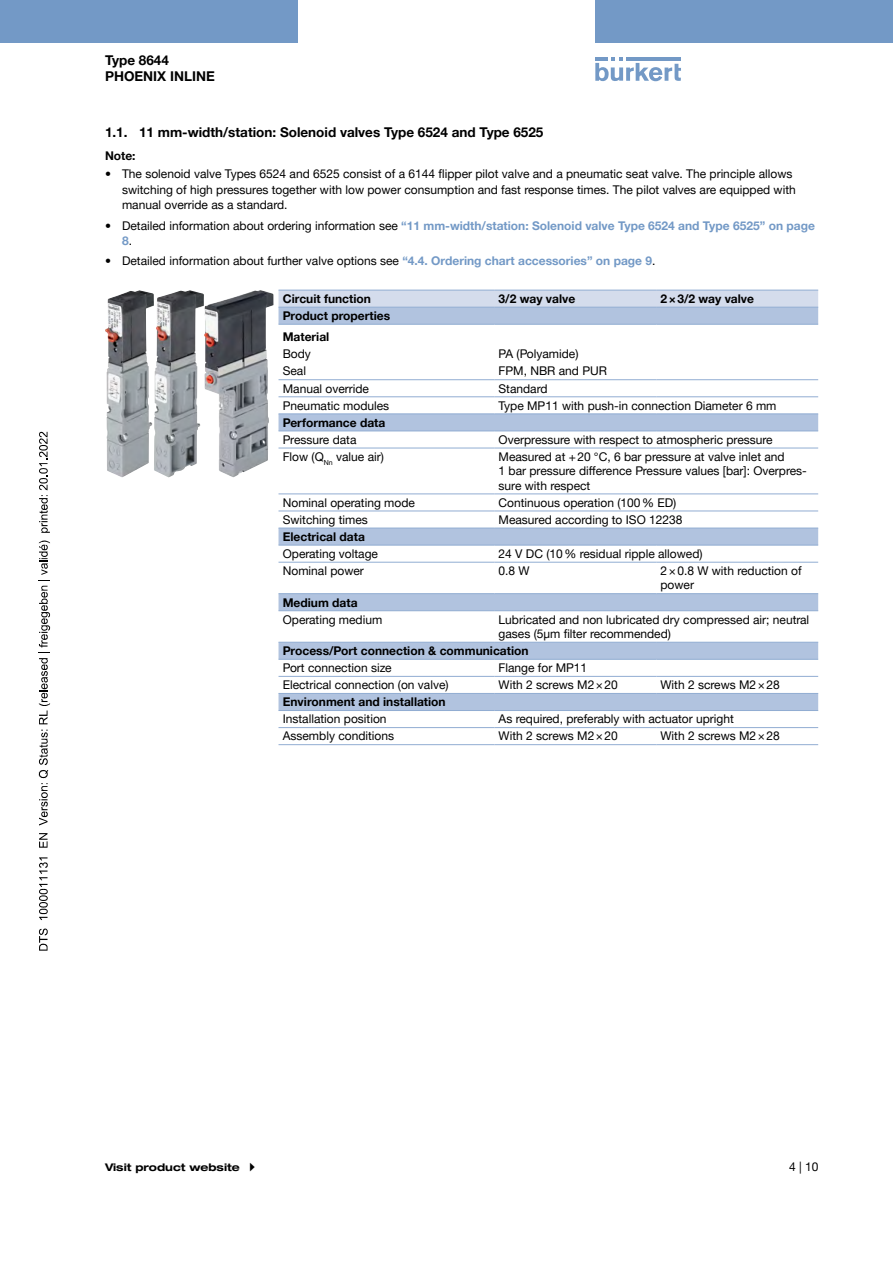
<style>
.page{position:relative;width:893px;height:1263px;background:#fff}
.page>*{position:absolute;margin:0;border:0;box-sizing:border-box;transform-origin:0 0}
.t1{font:700 13.5px/16.2px "Helvetica Neue LTW1 G";color:#000}
.t2{font:12px/14.4px "Helvetica Neue LTW1 G";color:#000}
.t3{font:700 12px/21.3px "Helvetica Neue LTW1 G";color:#000}
.t4{font:700 12px/15.8px "Helvetica Neue LTW1 G";color:#7399c6}
.t5{font:700 expanded 10.5px "Helvetica Neue LTW1 G";color:#000}
.s1{font-weight:400;color:#000}
.s2{font-weight:700;color:#7399c6}
</style>
<div class="page">
<svg style="left:595px;top:57px;width:86px;height:24px"></svg>
<hr style="left:626px;top:57px;width:55px;height:4px;background:#7399c6">
<div style="left:0;top:0;width:298px;height:42px;background:#7399c6"></div>
<div style="left:595px;top:0;width:298px;height:42px;background:#7399c6"></div>
<img style="left:105px;top:290px;width:168px;height:187px">
<div style="left:279px;top:291px;width:539px;height:16px;background:#d4dcec"></div>
<svg style="left:279px;top:308px;width:539px;height:402px"></svg>
<hr style="left:494px;top:676px;width:162px;height:1px;background:#91add2">
<hr style="left:656px;top:676px;width:162px;height:1px;background:#91add2">
<hr style="left:279px;top:727px;width:215px;height:1px;background:#91add2">
<hr style="left:494px;top:727px;width:162px;height:1px;background:#91add2">
<hr style="left:656px;top:727px;width:162px;height:1px;background:#91add2">
<hr style="left:279px;top:744px;width:215px;height:1px;background:#91add2">
<hr style="left:494px;top:744px;width:162px;height:1px;background:#91add2">
<hr style="left:656px;top:744px;width:162px;height:1px;background:#91add2">
<hr style="left:279px;top:593px;width:215px;height:1px;background:#91add2">
<hr style="left:494px;top:593px;width:162px;height:1px;background:#91add2">
<hr style="left:656px;top:593px;width:162px;height:1px;background:#91add2">
<hr style="left:279px;top:659px;width:215px;height:1px;background:#91add2">
<hr style="left:494px;top:659px;width:162px;height:1px;background:#91add2">
<hr style="left:656px;top:659px;width:162px;height:1px;background:#91add2">
<hr style="left:279px;top:693px;width:215px;height:1px;background:#91add2">
<hr style="left:494px;top:693px;width:162px;height:1px;background:#91add2">
<hr style="left:656px;top:693px;width:162px;height:1px;background:#91add2">
<hr style="left:279px;top:710px;width:215px;height:1px;background:#91add2">
<hr style="left:494px;top:710px;width:162px;height:1px;background:#91add2">
<hr style="left:656px;top:710px;width:162px;height:1px;background:#91add2">
<hr style="left:279px;top:431px;width:215px;height:1px;background:#91add2">
<hr style="left:494px;top:431px;width:162px;height:1px;background:#91add2">
<hr style="left:656px;top:431px;width:162px;height:1px;background:#91add2">
<hr style="left:279px;top:448px;width:215px;height:1px;background:#91add2">
<hr style="left:494px;top:448px;width:162px;height:1px;background:#91add2">
<hr style="left:656px;top:448px;width:162px;height:1px;background:#91add2">
<hr style="left:279px;top:545px;width:215px;height:1px;background:#91add2">
<hr style="left:494px;top:545px;width:162px;height:1px;background:#91add2">
<hr style="left:656px;top:545px;width:162px;height:1px;background:#91add2">
<hr style="left:279px;top:610px;width:215px;height:1px;background:#91add2">
<hr style="left:494px;top:610px;width:162px;height:1px;background:#91add2">
<hr style="left:656px;top:610px;width:162px;height:1px;background:#91add2">
<hr style="left:279px;top:379px;width:215px;height:1px;background:#91add2">
<hr style="left:494px;top:379px;width:162px;height:1px;background:#91add2">
<hr style="left:656px;top:379px;width:162px;height:1px;background:#91add2">
<hr style="left:279px;top:396px;width:215px;height:1px;background:#91add2">
<hr style="left:494px;top:396px;width:162px;height:1px;background:#91add2">
<hr style="left:656px;top:396px;width:162px;height:1px;background:#91add2">
<hr style="left:279px;top:414px;width:215px;height:1px;background:#91add2">
<hr style="left:494px;top:414px;width:162px;height:1px;background:#91add2">
<hr style="left:656px;top:414px;width:162px;height:1px;background:#91add2">
<hr style="left:279px;top:494px;width:215px;height:1px;background:#91add2">
<hr style="left:494px;top:494px;width:162px;height:1px;background:#91add2">
<hr style="left:656px;top:494px;width:162px;height:1px;background:#91add2">
<hr style="left:279px;top:511px;width:215px;height:1px;background:#91add2">
<hr style="left:494px;top:511px;width:162px;height:1px;background:#91add2">
<hr style="left:656px;top:511px;width:162px;height:1px;background:#91add2">
<hr style="left:279px;top:528px;width:215px;height:1px;background:#91add2">
<hr style="left:494px;top:528px;width:162px;height:1px;background:#91add2">
<hr style="left:656px;top:528px;width:162px;height:1px;background:#91add2">
<hr style="left:279px;top:324px;width:215px;height:1px;background:#91add2">
<hr style="left:494px;top:324px;width:162px;height:1px;background:#91add2">
<hr style="left:656px;top:324px;width:162px;height:1px;background:#91add2">
<hr style="left:279px;top:290px;width:215px;height:1px;background:#91add2">
<hr style="left:494px;top:290px;width:162px;height:1px;background:#91add2">
<hr style="left:656px;top:290px;width:162px;height:1px;background:#91add2">
<hr style="left:279px;top:307px;width:215px;height:1px;background:#91add2">
<hr style="left:494px;top:307px;width:162px;height:1px;background:#91add2">
<hr style="left:656px;top:307px;width:162px;height:1px;background:#91add2">
<hr style="left:494px;top:562px;width:162px;height:1px;background:#91add2">
<hr style="left:656px;top:562px;width:162px;height:1px;background:#91add2">
<hr style="left:494px;top:642px;width:162px;height:1px;background:#91add2">
<hr style="left:656px;top:642px;width:162px;height:1px;background:#91add2">
<hr style="left:279px;top:562px;width:215px;height:1px;background:#91add2">
<hr style="left:279px;top:642px;width:215px;height:1px;background:#91add2">
<hr style="left:279px;top:676px;width:215px;height:1px;background:#91add2">
<svg style="left:39px;top:928px;width:9px;height:23px"></svg>
<svg style="left:39px;top:857px;width:9px;height:63px"></svg>
<svg style="left:39px;top:833px;width:9px;height:15px"></svg>
<svg style="left:39px;top:540px;width:11px;height:285px"></svg>
<svg style="left:39px;top:432px;width:11px;height:101px"></svg>
<p class="t1" style="left:105px;top:52px;width:111px">Type 8644<br>PHOENIX INLINE</p>
<p class="t1" style="left:105px;top:124px;width:440px">1.1. 11 mm-width/station: Solenoid valves Type 6524 and Type 6525</p>
<p class="t3" style="left:105px;top:145px;width:32px">Note:</p>
<p class="t2" style="left:122px;top:166px;width:675px;line-height:15.8px;text-indent:-17px">• The solenoid valve Types 6524 and 6525 consist of a 6144 flipper pilot valve and a pneumatic seat valve. The principle allows switching of high pressures together with low power consumption and fast response times. The pilot valves are equipped with manual override as a standard.</p>
<p class="t4" style="left:122px;top:217px;width:694px;text-indent:-17px"><span class="s1">• Detailed information about ordering information see</span> “11 mm-width/station: Solenoid valve Type 6524 and Type 6525” on page<br>8<span class="s1">.</span></p>
<p class="t2" style="left:105px;top:254px;width:552px">• Detailed information about further valve options see <span class="s2">“4.4. Ordering chart accessories” on page 9</span>.</p>
<p class="t3" style="left:283px;top:288px;width:90px">Circuit function</p>
<p class="t3" style="left:499px;top:288px;width:78px">3/2 way valve</p>
<p class="t3" style="left:660px;top:288px;width:95px">2×3/2 way valve</p>
<p class="t3" style="left:283px;top:305px;width:109px">Product properties<br>Material</p>
<p class="t2" style="left:283px;top:347px;width:30px">Body</p>
<p class="t2" style="left:499px;top:347px;width:81px">PA (Polyamide)</p>
<p class="t2" style="left:283px;top:364px;width:25px">Seal</p>
<p class="t2" style="left:499px;top:364px;width:110px">FPM, NBR and PUR</p>
<p class="t2" style="left:283px;top:381px;width:88px">Manual override</p>
<p class="t2" style="left:499px;top:381px;width:51px">Standard</p>
<p class="t2" style="left:283px;top:398px;width:108px">Pneumatic modules</p>
<p class="t2" style="left:499px;top:398px;width:279px">Type MP11 with push-in connection Diameter 6 mm</p>
<p class="t3" style="left:283px;top:412px;width:104px">Performance data</p>
<p class="t2" style="left:283px;top:432px;width:75px">Pressure data</p>
<p class="t2" style="left:499px;top:432px;width:276px">Overpressure with respect to atmospheric pressure</p>
<p class="t2" style="left:283px;top:449px;width:103px">Flow (Q<sub>Nn</sub> value air)</p>
<p class="t2" style="left:499px;top:449px;width:310px">Measured at +20 °C, 6 bar pressure at valve inlet and<br>1 bar pressure difference Pressure values [bar]: Overpres&shy;sure with respect</p>
<p class="t2" style="left:283px;top:495px;width:134px">Nominal operating mode</p>
<p class="t2" style="left:499px;top:495px;width:179px">Continuous operation (100% ED)</p>
<p class="t2" style="left:283px;top:512px;width:87px">Switching times</p>
<p class="t2" style="left:499px;top:512px;width:185px">Measured according to ISO 12238</p>
<p class="t3" style="left:283px;top:526px;width:84px">Electrical data</p>
<p class="t2" style="left:283px;top:546px;width:97px">Operating voltage</p>
<p class="t2" style="left:499px;top:546px;width:205px">24 V DC (10% residual ripple allowed)</p>
<p class="t2" style="left:283px;top:563px;width:83px">Nominal power</p>
<p class="t2" style="left:499px;top:563px;width:33px">0.8 W</p>
<p class="t2" style="left:660px;top:563px;width:143px">2×0.8 W with reduction of power</p>
<p class="t3" style="left:283px;top:591px;width:76px">Medium data</p>
<p class="t2" style="left:283px;top:612px;width:101px">Operating medium</p>
<p class="t2" style="left:499px;top:612px;width:312px">Lubricated and non lubricated dry compressed air; neutral gases (5μm filter recommended)</p>
<p class="t3" style="left:283px;top:640px;width:247px">Process/Port connection &amp; communication</p>
<p class="t2" style="left:283px;top:661px;width:110px">Port connection size</p>
<p class="t2" style="left:499px;top:661px;width:90px">Flange for MP11</p>
<p class="t2" style="left:283px;top:678px;width:167px">Electrical connection (on valve)</p>
<p class="t2" style="left:499px;top:678px;width:121px">With 2 screws M2×20</p>
<p class="t2" style="left:660px;top:678px;width:121px">With 2 screws M2×28</p>
<p class="t3" style="left:283px;top:691px;width:164px">Environment and installation</p>
<p class="t2" style="left:283px;top:712px;width:105px">Installation position</p>
<p class="t2" style="left:499px;top:712px;width:237px">As required, preferably with actuator upright</p>
<p class="t2" style="left:283px;top:729px;width:113px">Assembly conditions</p>
<p class="t2" style="left:499px;top:729px;width:121px">With 2 screws M2×20</p>
<p class="t2" style="left:660px;top:729px;width:121px">With 2 screws M2×28</p>
<p class="t5" style="left:105px;top:1161px;width:136px">Visit product website</p>
<p class="t2" style="left:789px;top:1159px;width:31px">4|10</p>
</div>
